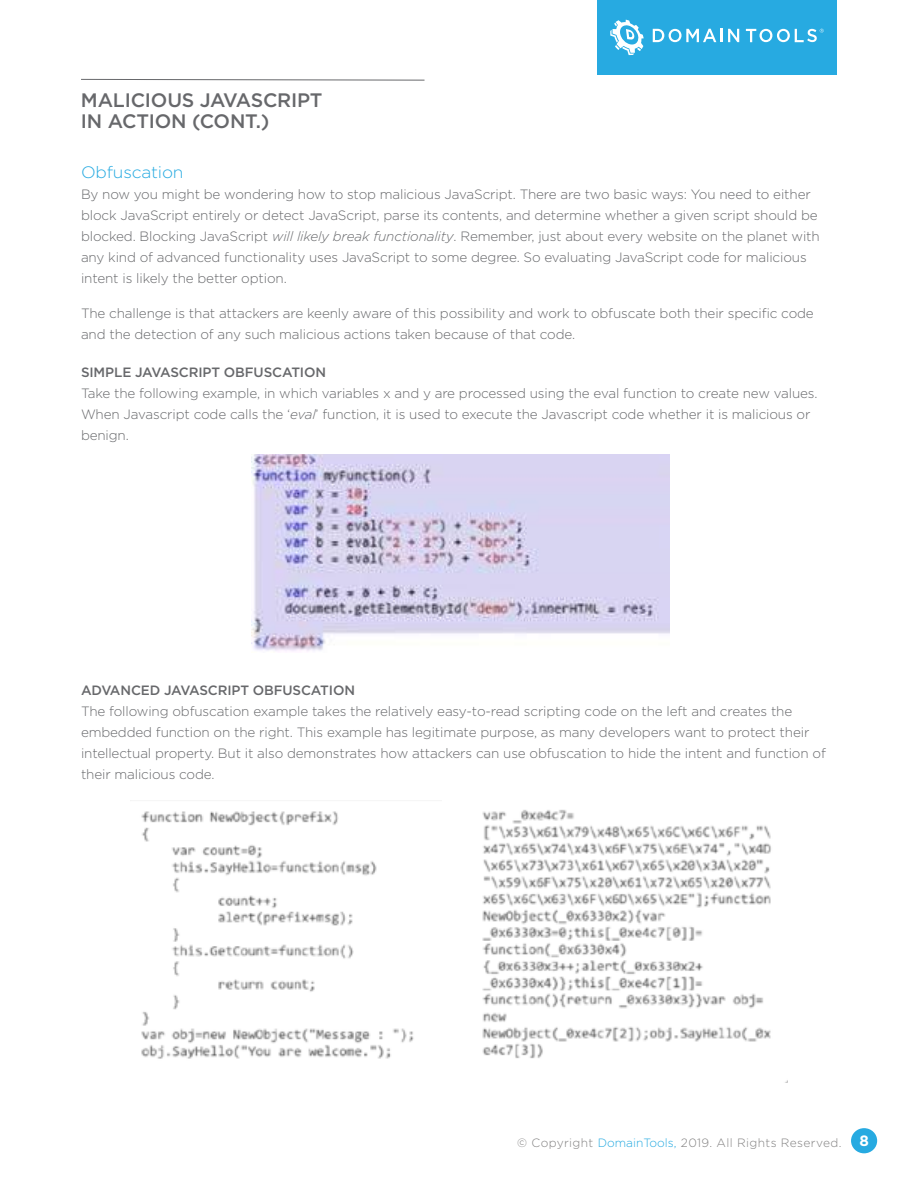
<style>
.page{position:relative;width:918px;height:1188px;background:#fff}
.page>*{position:absolute;margin:0;border:0;box-sizing:border-box;transform-origin:0 0}
.t1{font:500 19.5px/21px "Gotham";letter-spacing:-.015em;color:#67686b}
.t2{font:300 16.5px "Gotham";letter-spacing:-.01em;color:#27aae1;scale:1.05 1}
.t3{font:300 13.5px/21px "Gotham";letter-spacing:-.01em;color:#67686b}
.t4{font:500 13.5px "Gotham";letter-spacing:-.01em;color:#67686b}
.t5{font:300 12px "Gotham";letter-spacing:.03em;color:#828181}
.s1{font-style:italic}
.s2{color:#27aae1}
.s3{font-weight:700;font-size:15px;color:#fff}
</style>
<div class="page">
<svg style="left:81px;top:79px;width:344px;height:2px"></svg>
<img style="left:251px;top:455px;width:419px;height:197px">
<img style="left:141px;top:811px;width:273px;height:248px">
<img style="left:482px;top:809px;width:305px;height:273px">
<div style="left:597px;top:0;width:240px;height:75px;background:#27aae1"></div>
<svg style="left:653px;top:29px;width:86px;height:13px"></svg>
<svg style="left:610px;top:20px;width:34px;height:35px"></svg>
<svg style="left:746px;top:29px;width:78px;height:13px"></svg>
<div style="left:851px;top:1128px;width:26px;height:25px;background:#27aae1;border-radius:50%"></div>
<h1 class="t1" style="left:81px;top:89px;width:243px">MALICIOUS JAVASCRIPT<br>IN ACTION (CONT.)</h1>
<p class="t2" style="left:81px;top:162px;width:99px">Obfuscation</p>
<p class="t3" style="left:81px;top:183px;width:740px">By now you might be wondering how to stop malicious JavaScript. There are two basic ways: You need to either block JavaScript entirely or detect JavaScript, parse its contents, and determine whether a given script should be blocked. Blocking JavaScript <span class="s1">will likely break functionality</span>. Remember, just about every website on the planet with any kind of advanced functionality uses JavaScript to some degree. So evaluating JavaScript code for malicious intent is likely the better option.</p>
<p class="t3" style="left:81px;top:302px;width:734px">The challenge is that attackers are keenly aware of this possibility and work to obfuscate both their specific code and the detection of any such malicious actions taken because of that code.</p>
<p class="t4" style="left:81px;top:363px;width:247px">SIMPLE JAVASCRIPT OBFUSCATION</p>
<p class="t3" style="left:81px;top:382px;width:738px">Take the following example, in which variables x and y are processed using the eval function to create new values.<br>When Javascript code calls the ‘<span class="s1">eval</span>’ function, it is used to execute the Javascript code whether it is malicious or benign.</p>
<p class="t4" style="left:81px;top:682px;width:276px">ADVANCED JAVASCRIPT OBFUSCATION</p>
<p class="t3" style="left:81px;top:701px;width:746px">The following obfuscation example takes the relatively easy-to-read scripting code on the left and creates the embedded function on the right. This example has legitimate purpose, as many developers want to protect their intellectual property. But it also demonstrates how attackers can use obfuscation to hide the intent and function of their malicious code.</p>
<p class="t5" style="left:517px;top:1135px;width:353px">© Copyright <span class="s2">DomainTools,</span> 2019. All Rights Reserved. <span class="s3">8</span></p>
</div>
